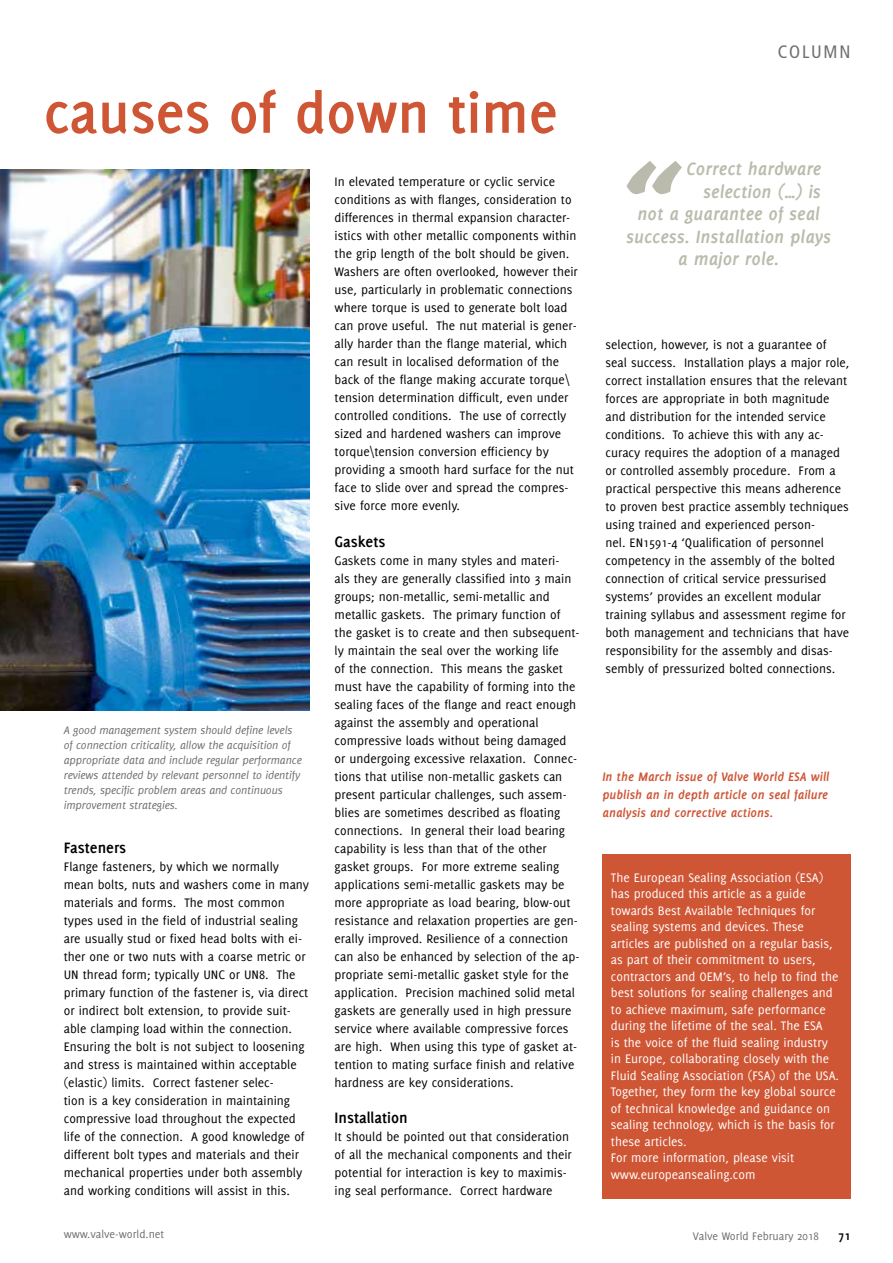
<style>
.page{position:relative;width:893px;height:1263px;background:#fff}
.page>*{position:absolute;margin:0;border:0;box-sizing:border-box;transform-origin:0 0}
.t1{font:italic 700 144.45px "Delicious";color:#bbbbad}
.t2{font:700 61.5px "Delicious";color:#cf5635}
.t3{font:italic 700 19.5px "Delicious";color:#bbbbad}
.t4{font:condensed 18px "Frutiger";letter-spacing:.1em;color:#6f6f6e}
.t5{font:700 16.5px "Delicious";color:#000}
.t6{font:13.5px/18px "Delicious";color:#000}
.t7{font:13.5px/16.5px "Delicious";color:#fff}
.t8{font:italic 700 13.5px/18px "Delicious";color:#cf5635;text-align:justify}
.t9{font:700 13.5px "Delicious";color:#000}
.t10{font:italic 12px/15px "Delicious";letter-spacing:-.01em;color:#6f6f6e}
.t11{font:12px "Delicious";color:#6f6f6e}
</style>
<div class="page">
<div style="left:602px;top:855px;width:248px;height:344px;background:#cf5635"></div>
<img style="left:0;top:169px;width:309px;height:541px">
<h2 class="t2" style="left:44px;top:78px;width:515px">causes of down time</h2>
<p class="t10" style="left:64px;top:723px;width:240px">A good management system should define levels of connection criticality, allow the acquisition of appropriate data and include regular performance reviews attended by relevant personnel to identify trends, specific problem areas and continuous improvement strategies.</p>
<p class="t5" style="left:64px;top:838px;width:64px">Fasteners</p>
<p class="t6" style="left:64px;top:857px;width:247px">Flange fasteners, by which we normally mean bolts, nuts and washers come in many materials and forms. The most common types used in the field of industrial sealing are usually stud or fixed head bolts with ei&shy;ther one or two nuts with a coarse metric or UN thread form; typically UNC or UN8. The primary function of the fastener is, via direct or indirect bolt extension, to provide suit&shy;able clamping load within the connection.<br>Ensuring the bolt is not subject to loosening and stress is maintained within acceptable (elastic) limits. Correct fastener selec-<br>tion is a key consideration in maintaining compressive load throughout the expected life of the connection. A good knowledge of different bolt types and materials and their mechanical properties under both assembly and working conditions will assist in this.</p>
<p class="t6" style="left:335px;top:173px;width:245px">In elevated temperature or cyclic service conditions as with flanges, consideration to differences in thermal expansion character&shy;istics with other metallic components within the grip length of the bolt should be given.<br>Washers are often overlooked, however their use, particularly in problematic connections where torque is used to generate bolt load can prove useful. The nut material is gener&shy;ally harder than the flange material, which can result in localised deformation of the back of the flange making accurate torque\ tension determination difficult, even under controlled conditions. The use of correctly sized and hardened washers can improve torque\tension conversion efficiency by providing a smooth hard surface for the nut face to slide over and spread the compres&shy;sive force more evenly.</p>
<p class="t5" style="left:335px;top:532px;width:52px">Gaskets</p>
<p class="t6" style="left:335px;top:551px;width:247px">Gaskets come in many styles and materi-<br>als they are generally classified into 3 main groups; non-metallic, semi-metallic and metallic gaskets. The primary function of the gasket is to create and then subsequent&shy;ly maintain the seal over the working life<br>of the connection. This means the gasket must have the capability of forming into the sealing faces of the flange and react enough against the assembly and operational compressive loads without being damaged or undergoing excessive relaxation. Connec&shy;tions that utilise non-metallic gaskets can present particular challenges, such assem&shy;blies are sometimes described as floating connections. In general their load bearing capability is less than that of the other gasket groups. For more extreme sealing applications semi-metallic gaskets may be more appropriate as load bearing, blow-out resistance and relaxation properties are gen&shy;erally improved. Resilience of a connection can also be enhanced by selection of the ap&shy;propriate semi-metallic gasket style for the application. Precision machined solid metal gaskets are generally used in high pressure service where available compressive forces are high. When using this type of gasket at&shy;tention to mating surface finish and relative hardness are key considerations.</p>
<p class="t5" style="left:335px;top:1108px;width:75px">Installation</p>
<p class="t6" style="left:335px;top:1127px;width:239px">It should be pointed out that consideration of all the mechanical components and their potential for interaction is key to maximis&shy;ing seal performance. Correct hardware</p>
<h3 class="t4" style="left:778px;top:41px;width:74px">COLUMN</h3>
<h1 class="t1" style="left:614px;top:128px;width:68px">“</h1>
<h3 class="t3" style="left:686px;top:158px;width:137px">Correct hardware</h3>
<h3 class="t3" style="left:703px;top:180px;width:119px">selection (…) is</h3>
<h3 class="t3" style="left:637px;top:203px;width:184px">not a guarantee of seal</h3>
<h3 class="t3" style="left:626px;top:225px;width:207px">success. Installation plays</h3>
<h3 class="t3" style="left:678px;top:248px;width:102px">a major role.</h3>
<p class="t6" style="left:605px;top:335px;width:245px">selection, however, is not a guarantee of seal success. Installation plays a major role, correct installation ensures that the relevant forces are appropriate in both magnitude and distribution for the intended service conditions. To achieve this with any ac&shy;curacy requires the adoption of a managed or controlled assembly procedure. From a practical perspective this means adherence to proven best practice assembly techniques using trained and experienced person-<br>nel. EN1591-4 ‘Qualification of personnel competency in the assembly of the bolted connection of critical service pressurised systems’ provides an excellent modular training syllabus and assessment regime for both management and technicians that have responsibility for the assembly and disas&shy;sembly of pressurized bolted connections.</p>
<p class="t8" style="left:602px;top:767px;width:229px">In the March issue of Valve World ESA will publish an in depth article on seal failure analysis and corrective actions.</p>
<p class="t7" style="left:611px;top:869px;width:230px">The European Sealing Association (ESA) has produced this article as a guide towards Best Available Techniques for sealing systems and devices. These articles are published on a regular basis, as part of their commitment to users, contractors and OEM’s, to help to find the best solutions for sealing challenges and to achieve maximum, safe performance during the lifetime of the seal. The ESA<br>is the voice of the fluid sealing industry in Europe, collaborating closely with the Fluid Sealing Association (FSA) of the USA.<br>Together, they form the key global source of technical knowledge and guidance on sealing technology, which is the basis for these articles.<br>For more information, please visit www.europeansealing.com</p>
<p class="t11" style="left:64px;top:1227px;width:102px">www.valve-world.net</p>
<p class="t11" style="left:693px;top:1229px;width:127px">Valve World February 2018</p>
<p class="t9" style="left:838px;top:1228px;width:14px">71</p>
</div>
